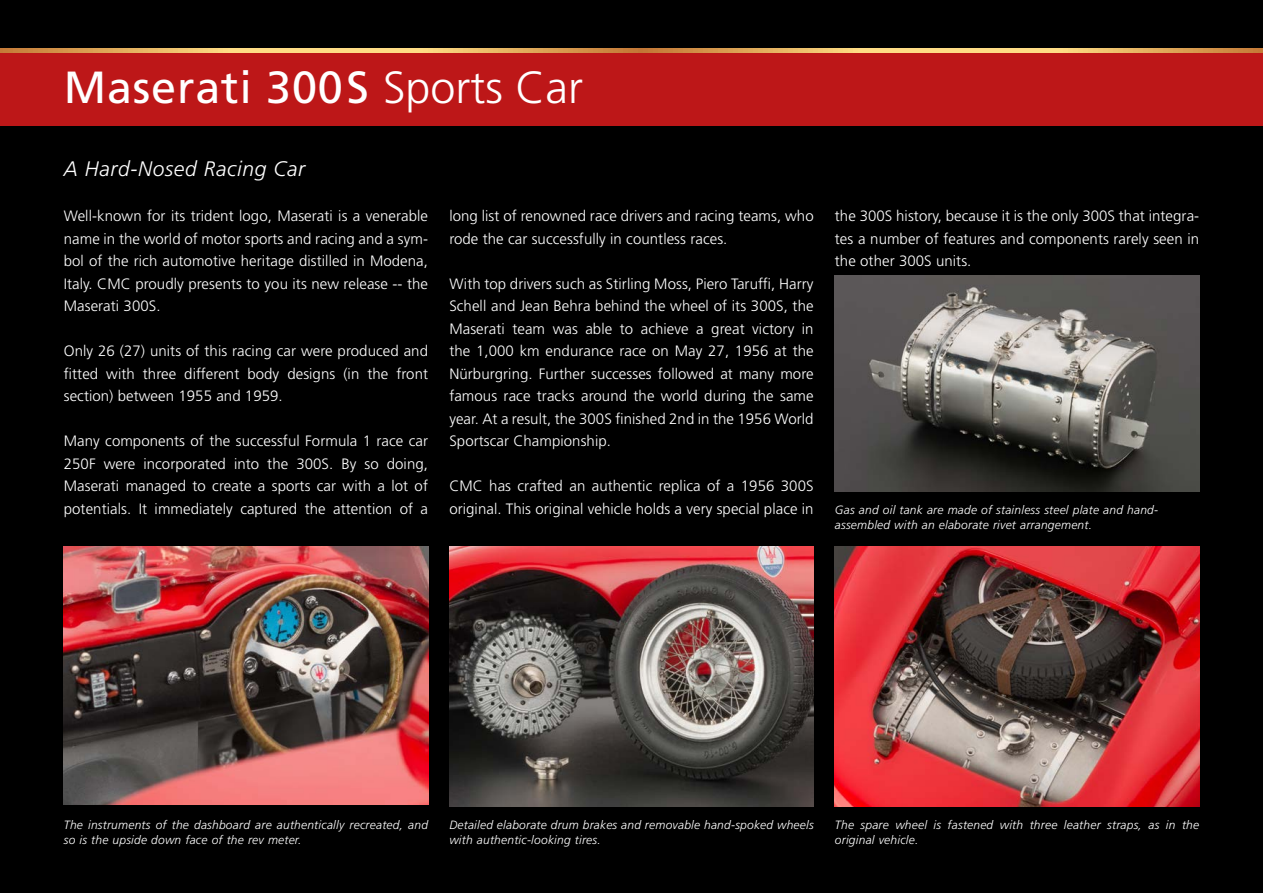
<style>
.page{position:relative;width:1263px;height:893px;background:#000}
.page>*{position:absolute;margin:0;border:0;box-sizing:border-box;transform-origin:0 0}
.t1{font:45px "Frutiger LT Std";letter-spacing:.02em;color:#fff}
.t2{font:italic 300 21px "Frutiger LT Std";letter-spacing:.03em;color:#fff}
.t3{font:300 15px/22.5px "Frutiger LT Std";letter-spacing:.005em;color:#fff;text-align:justify}
.t4{font:italic 300 12px/15px "Frutiger LT Std";letter-spacing:.02em;color:#fff}
.s1{font-weight:300}
</style>
<div class="page">
<div style="left:0;top:52px;width:1263px;height:74px;background:#bd1718"></div>
<img style="left:449px;top:546px;width:365px;height:260px">
<img style="left:64px;top:547px;width:364px;height:257px">
<img style="left:835px;top:546px;width:364px;height:261px">
<svg style="left:0;top:48px;width:1263px;height:4px;background:#e9b968"></svg>
<img style="left:835px;top:275px;width:364px;height:216px">
<h1 class="t1" style="left:64px;top:62px;width:521px">Maserati 300 S <span class="s1">Sports Car</span></h1>
<h2 class="t2" style="left:64px;top:160px;width:243px">A Hard-Nosed Racing Car</h2>
<p class="t3" style="left:64px;top:206px;width:366px">Well-known for its trident logo, Maserati is a venerable name in the world of motor sports and racing and a sym&shy;bol of the rich automotive heritage distilled in Modena, Italy. CMC proudly presents to you its new release -- the Maserati 300S.</p>
<p class="t3" style="left:64px;top:341px;width:366px">Only 26 (27) units of this racing car were produced and fitted with three different body designs (in the front section) between 1955 and 1959.</p>
<p class="t3" style="left:64px;top:431px;width:366px">Many components of the successful Formula 1 race car 250F were incorporated into the 300S. By so doing, Maserati managed to create a sports car with a lot of potentials. It immediately captured the attention of a</p>
<p class="t3" style="left:449px;top:206px;width:366px">long list of renowned race drivers and racing teams, who rode the car successfully in countless races.</p>
<p class="t3" style="left:449px;top:273px;width:366px">With top drivers such as Stirling Moss, Piero Taruffi, Harry Schell and Jean Behra behind the wheel of its 300S, the Maserati team was able to achieve a great victory in the 1,000 km endurance race on May 27, 1956 at the Nürburgring. Further successes followed at many more famous race tracks around the world during the same year. At a result, the 300S finished 2nd in the 1956 World Sportscar Championship.</p>
<p class="t3" style="left:449px;top:476px;width:366px">CMC has crafted an authentic replica of a 1956 300S original. This original vehicle holds a very special place in</p>
<p class="t3" style="left:835px;top:206px;width:366px">the 300S history, because it is the only 300S that integra&shy;tes a number of features and components rarely seen in the other 300S units.</p>
<p class="t4" style="left:835px;top:503px;width:325px">Gas and oil tank are made of stainless steel plate and hand&shy;assembled with an elaborate rivet arrangement.</p>
<p class="t4" style="left:64px;top:818px;width:366px">The instruments of the dashboard are authentically recreated, and so is the upside down face of the rev meter.</p>
<p class="t4" style="left:835px;top:818px;width:366px">The spare wheel is fastened with three leather straps, as in the original vehicle.</p>
<p class="t4" style="left:449px;top:818px;width:366px">Detailed elaborate drum brakes and removable hand-spoked wheels with authentic-looking tires.</p>
</div>
